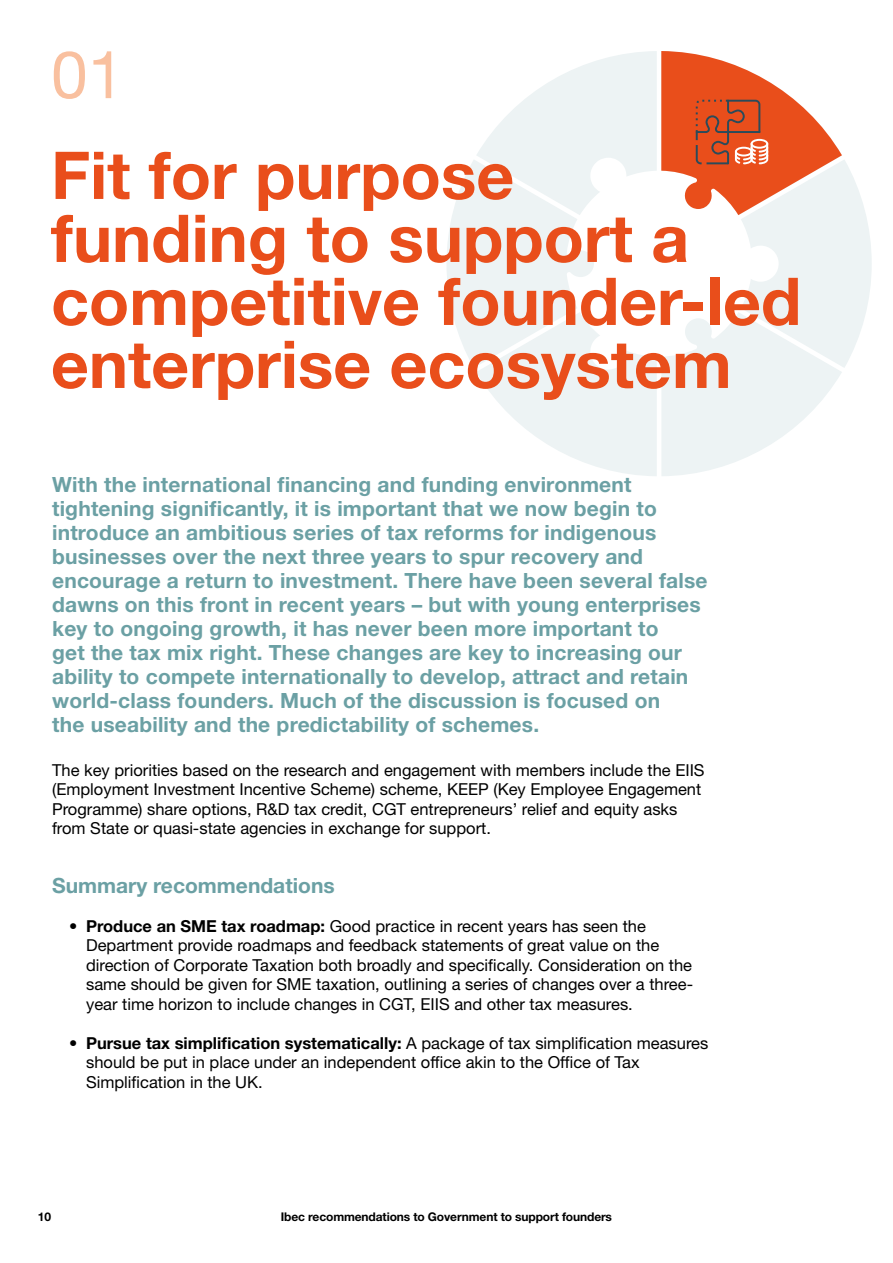
<style>
.page{position:relative;width:893px;height:1263px;background:#fff}
.page>*{position:absolute;margin:0;border:0;box-sizing:border-box;transform-origin:0 0}
.t1{font:700 66px/63px "Helvetica Neue LT Std";color:#e94e1b}
.t2{font:66px "Helvetica Neue LT Std";color:#f9c09f}
.t3{font:700 21px/24px "Helvetica Neue LT Std";letter-spacing:.01em;color:#6ba0a4}
.t4{font:16.5px/19.5px "Helvetica Neue LT Std";color:#000}
.t5{font:700 12px "Helvetica Neue LT Std";letter-spacing:-.01em;color:#000}
.s1{font-weight:700}
</style>
<div class="page">
<svg style="left:447px;top:51px;width:425px;height:425px"></svg>
<p class="t2" style="left:51px;top:35px;width:75px">01</p>
<p class="t1" style="left:51px;top:142px;width:752px">Fit for purpose<br>funding to support a competitive founder-led enterprise ecosystem</p>
<p class="t3" style="left:52px;top:472px;width:657px">With the international financing and funding environment tightening significantly, it is important that we now begin to introduce an ambitious series of tax reforms for indigenous businesses over the next three years to spur recovery and encourage a return to investment. There have been several false dawns on this front in recent years – but with young enterprises key to ongoing growth, it has never been more important to<br>get the tax mix right. These changes are key to increasing our ability to compete internationally to develop, attract and retain world-class founders. Much of the discussion is focused on<br>the useability and the predictability of schemes.</p>
<p class="t4" style="left:52px;top:760px;width:654px">The key priorities based on the research and engagement with members include the EIIS (Employment Investment Incentive Scheme) scheme, KEEP (Key Employee Engagement Programme) share options, R&amp;D tax credit, CGT entrepreneurs’ relief and equity asks from State or quasi-state agencies in exchange for support.</p>
<p class="t3" style="left:52px;top:873px;width:284px">Summary recommendations</p>
<p class="t4" style="left:86px;top:916px;width:608px;text-indent:-17px">• <span class="s1">Produce an SME tax roadmap:</span> Good practice in recent years has seen the Department provide roadmaps and feedback statements of great value on the direction of Corporate Taxation both broadly and specifically. Consideration on the same should be given for SME taxation, outlining a series of changes over a three&shy;year time horizon to include changes in CGT, EIIS and other tax measures.</p>
<p class="t4" style="left:86px;top:1033px;width:624px;text-indent:-17px">• <span class="s1">Pursue tax simplification systematically:</span> A package of tax simplification measures should be put in place under an independent office akin to the Office of Tax<br>Simplification in the UK.</p>
<p class="t5" style="left:38px;top:1209px;width:15px">10</p>
<p class="t5" style="left:281px;top:1209px;width:333px">Ibec recommendations to Government to support founders</p>
</div>
